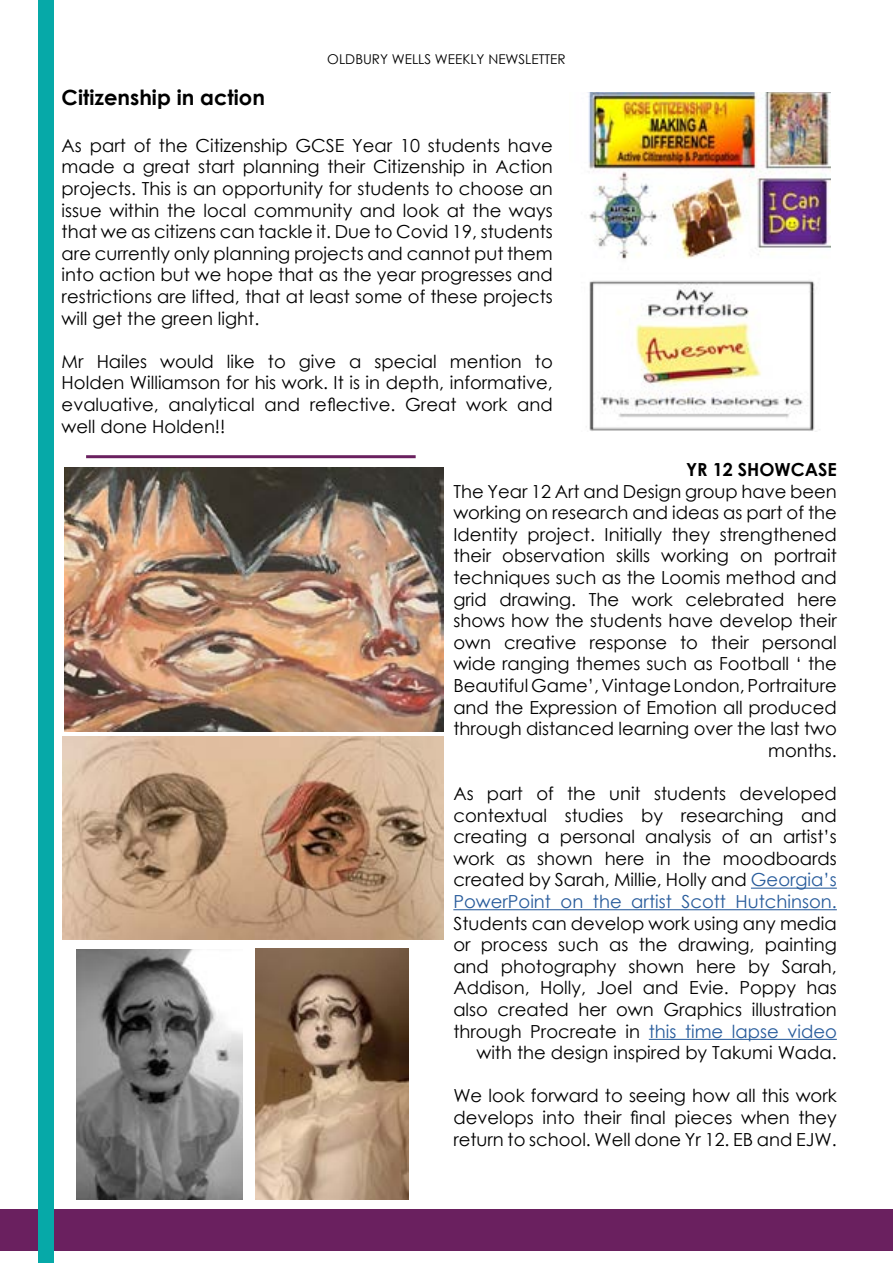
<style>
.page{position:relative;width:893px;height:1263px;background:#fff}
.page>*{position:absolute;margin:0;border:0;box-sizing:border-box;transform-origin:0 0}
.t1{font:700 21px "Century Gothic";color:#000}
.t2{font:18px/21.6px "Century Gothic";color:#000;text-align:justify}
.t3{font:700 18px "Century Gothic";color:#000}
.t4{font:13.5px "Century Gothic";color:#000}
.s1{color:#275b9b}
</style>
<div class="page">
<div style="left:0;top:1209px;width:893px;height:41px;background:#6a205f"></div>
<div style="left:38px;top:0;width:16px;height:1263px;background:#06a9a8"></div>
<img style="left:586px;top:92px;width:245px;height:339px">
<img style="left:77px;top:949px;width:165px;height:250px">
<img style="left:64px;top:468px;width:380px;height:263px">
<hr style="left:751px;top:888px;width:86px;height:1px;background:#275b9b">
<hr style="left:453px;top:909px;width:384px;height:1px;background:#275b9b">
<hr style="left:649px;top:1039px;width:188px;height:1px;background:#275b9b">
<img style="left:256px;top:948px;width:152px;height:251px">
<hr style="left:86px;top:455px;width:330px;height:3px;background:#6a205f">
<img style="left:63px;top:737px;width:380px;height:202px">
<p class="t4" style="left:327px;top:50px;width:240px">OLDBURY WELLS WEEKLY NEWSLETTER</p>
<p class="t1" style="left:62px;top:81px;width:205px">Citizenship in action</p>
<p class="t2" style="left:62px;top:134px;width:493px">As part of the Citizenship GCSE Year 10 students have made a great start planning their Citizenship in Action projects. This is an opportunity for students to choose an issue within the local community and look at the ways that we as citizens can tackle it. Due to Covid 19, students are currently only planning projects and cannot put them into action but we hope that as the year progresses and restrictions are lifted, that at least some of these projects will get the green light.</p>
<p class="t2" style="left:62px;top:350px;width:493px">Mr Hailes would like to give a special mention to Holden Williamson for his work. It is in depth, informative, evaluative, analytical and reflective. Great work and well done Holden!!</p>
<p class="t3" style="left:686px;top:456px;width:152px">YR 12 SHOWCASE</p>
<p class="t2" style="left:453px;top:480px;width:385px;text-align:right">The Year 12 Art and Design group have been working on research and ideas as part of the Identity project. Initially they strengthened their observation skills working on portrait techniques such as the Loomis method and grid drawing. The work celebrated here shows how the students have develop their own creative response to their personal wide ranging themes such as Football ‘ the Beautiful Game’, Vintage London, Portraiture and the Expression of Emotion all produced through distanced learning over the last two months.</p>
<p class="t2" style="left:453px;top:782px;width:385px">As part of the unit students developed contextual studies by researching and creating a personal analysis of an artist’s work as shown here in the moodboards created by Sarah, Millie, Holly and <span class="s1">Georgia’s PowerPoint on the artist Scott Hutchinson.</span></p>
<p class="t2" style="left:453px;top:912px;width:385px;text-align:right">Students can develop work using any media or process such as the drawing, painting and photography shown here by Sarah, Addison, Holly, Joel and Evie. Poppy has also created her own Graphics illustration through Procreate in <span class="s1">this time lapse video </span>with the design inspired by Takumi Wada.</p>
<p class="t2" style="left:453px;top:1085px;width:385px">We look forward to seeing how all this work develops into their final pieces when they return to school. Well done Yr 12. EB and EJW.</p>
</div>
